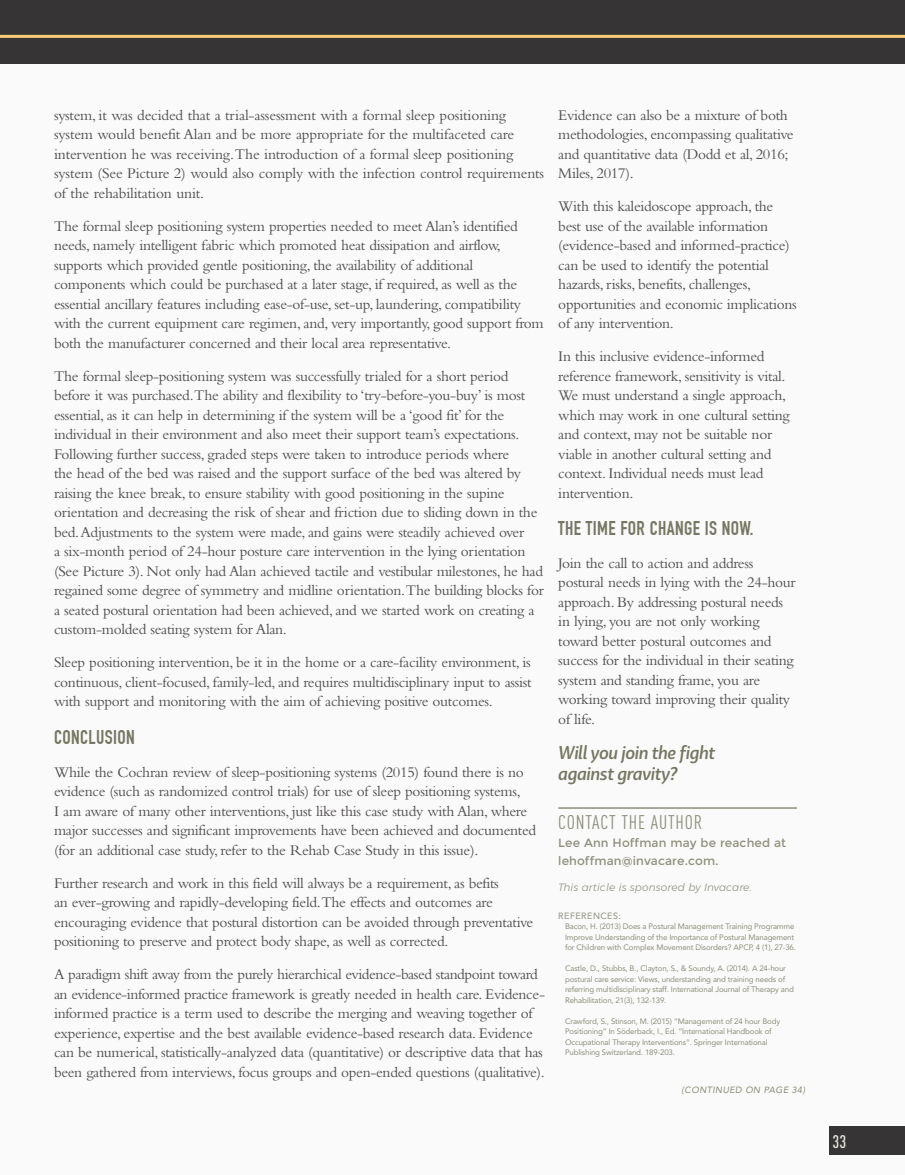
<style>
.page{position:relative;width:905px;height:1175px;background:#fff}
.page>*{position:absolute;margin:0;border:0;box-sizing:border-box;transform-origin:0 0}
.t1{font:700 19.5px "DIN Condensed";letter-spacing:.02em;color:#767662}
.t2{font:19.5px "DIN Cond";letter-spacing:.04em;color:#8f8f7c}
.t3{font:italic 500 18px/21px "Bw Surco DEMO";letter-spacing:-.02em;color:#767662}
.t4{font:500 18px "DIN Cond";color:#e7e7e0}
.t5{font:15.3px/19.5px "Bembo";letter-spacing:-.02em;color:#504d4d}
.t6{font:12px/18px "Montserrat";letter-spacing:.01em;color:#8f8f7c}
.t7{font:italic 300 10.5px "Montserrat";letter-spacing:.01em;color:#8f8f7c}
.t8{font:italic 9px "Avenir LT Std";letter-spacing:.05em;color:#898975}
.t9{font:9px "Avenir LT Std";letter-spacing:.05em;color:#8f8f7c}
.t10{font:7.8px/10.5px "Avenir LT Std";letter-spacing:-.02em;color:#8f8f7c}
</style>
<div class="page">
<div style="left:0;top:0;width:904px;height:1174px;background:#363434"></div>
<div style="left:0;top:64px;width:904px;height:1110px;background:#fff"></div>
<hr style="left:0;top:35px;width:904px;height:3px;background:#fbcd75">
<hr style="left:558px;top:807px;width:238px;height:1px;background:#8f8f7c">
<div style="left:829px;top:1126px;width:75px;height:28px;background:#363434"></div>
<p class="t5" style="left:54px;top:105px;width:491px">system, it was decided that a trial-assessment with a formal sleep positioning system would benefit Alan and be more appropriate for the multifaceted care intervention he was receiving. The introduction of a formal sleep positioning system (See Picture 2) would also comply with the infection control requirements of the rehabilitation unit.</p>
<p class="t5" style="left:54px;top:216px;width:491px">The formal sleep positioning system properties needed to meet Alan’s identified needs, namely intelligent fabric which promoted heat dissipation and airflow, supports which provided gentle positioning, the availability of additional components which could be purchased at a later stage, if required, as well as the essential ancillary features including ease-of-use, set-up, laundering, compatibility with the current equipment care regimen, and, very importantly, good support from both the manufacturer concerned and their local area representative.</p>
<p class="t5" style="left:54px;top:366px;width:491px">The formal sleep-positioning system was successfully trialed for a short period before it was purchased.The ability and flexibility to ‘try-before-you-buy’ is most essential, as it can help in determining if the system will be a ‘good fit’ for the individual in their environment and also meet their support team’s expectations.<br>Following further success, graded steps were taken to introduce periods where<br>the head of the bed was raised and the support surface of the bed was altered by raising the knee break, to ensure stability with good positioning in the supine orientation and decreasing the risk of shear and friction due to sliding down in the bed. Adjustments to the system were made, and gains were steadily achieved over<br>a six-month period of 24-hour posture care intervention in the lying orientation (See Picture 3). Not only had Alan achieved tactile and vestibular milestones, he had regained some degree of symmetry and midline orientation.The building blocks for a seated postural orientation had been achieved, and we started work on creating a custom-molded seating system for Alan.</p>
<p class="t5" style="left:54px;top:652px;width:479px;text-align:justify">Sleep positioning intervention, be it in the home or a care-facility environment, is continuous, client-focused, family-led, and requires multidisciplinary input to assist with support and monitoring with the aim of achieving positive outcomes.</p>
<p class="t1" style="left:54px;top:725px;width:82px">CONCLUSION</p>
<p class="t5" style="left:54px;top:761px;width:483px">While the Cochran review of sleep-positioning systems (2015) found there is no evidence (such as randomized control trials) for use of sleep positioning systems,<br>I am aware of many other interventions, just like this case study with Alan, where major successes and significant improvements have been achieved and documented (for an additional case study, refer to the Rehab Case Study in this issue).</p>
<p class="t5" style="left:54px;top:872px;width:481px">Further research and work in this field will always be a requirement, as befits<br>an ever-growing and rapidly-developing field.The effects and outcomes are encouraging evidence that postural distortion can be avoided through preventative positioning to preserve and protect body shape, as well as corrected.</p>
<p class="t5" style="left:54px;top:964px;width:492px">A paradigm shift away from the purely hierarchical evidence-based standpoint toward an evidence-informed practice framework is greatly needed in health care. Evidence&shy;informed practice is a term used to describe the merging and weaving together of experience, expertise and the best available evidence-based research data. Evidence can be numerical, statistically-analyzed data (quantitative) or descriptive data that has been gathered from interviews, focus groups and open-ended questions (qualitative).</p>
<p class="t5" style="left:558px;top:105px;width:237px">Evidence can also be a mixture of both methodologies, encompassing qualitative and quantitative data (Dodd et al, 2016; Miles, 2017).</p>
<p class="t5" style="left:558px;top:196px;width:240px">With this kaleidoscope approach, the best use of the available information (evidence-based and informed-practice) can be used to identify the potential hazards, risks, benefits, challenges, opportunities and economic implications of any intervention.</p>
<p class="t5" style="left:558px;top:346px;width:233px">In this inclusive evidence-informed reference framework, sensitivity is vital.<br>We must understand a single approach, which may work in one cultural setting and context, may not be suitable nor viable in another cultural setting and context. Individual needs must lead intervention.</p>
<p class="t1" style="left:558px;top:516px;width:197px">THE TIME FOR CHANGE IS NOW.</p>
<p class="t5" style="left:558px;top:553px;width:239px">Join the call to action and address postural needs in lying with the 24-hour approach. By addressing postural needs in lying, you are not only working toward better postural outcomes and success for the individual in their seating system and standing frame, you are working toward improving their quality of life.</p>
<p class="t3" style="left:558px;top:741px;width:158px">Will you join the fight against gravity?</p>
<p class="t2" style="left:558px;top:810px;width:145px">CONTACT THE AUTHOR</p>
<p class="t6" style="left:558px;top:834px;width:229px">Lee Ann Hoffman may be reached at lehoffman@invacare.com.</p>
<p class="t7" style="left:558px;top:879px;width:195px">This article is sponsored by Invacare.</p>
<p class="t9" style="left:558px;top:911px;width:64px">REFERENCES:</p>
<p class="t10" style="left:565px;top:921px;width:232px">Bacon, H. (2013) Does a Postural Management Training Programme<br>Improve Understanding of the Importance of Postural Management for Children with Complex Movement Disorders? APCP, 4 (1), 27-36.</p>
<p class="t10" style="left:565px;top:963px;width:230px">Castle, D., Stubbs, B., Clayton, S., &amp; Soundy, A. (2014). A 24-hour postural care service: Views, understanding and training needs of referring multidisciplinary staff. International Journal of Therapy and Rehabilitation, 21(3), 132-139.</p>
<p class="t10" style="left:565px;top:1015px;width:217px">Crawford, S., Stinson, M. (2015) “Management of 24 hour Body Positioning” In Söderback, I., Ed. “International Handbook of Occupational Therapy Interventions”. Springer International Publishing Switzerland. 189-203.</p>
<p class="t8" style="left:681px;top:1084px;width:125px">(CONTINUED ON PAGE 34)</p>
<p class="t4" style="left:832px;top:1130px;width:15px">33</p>
</div>
